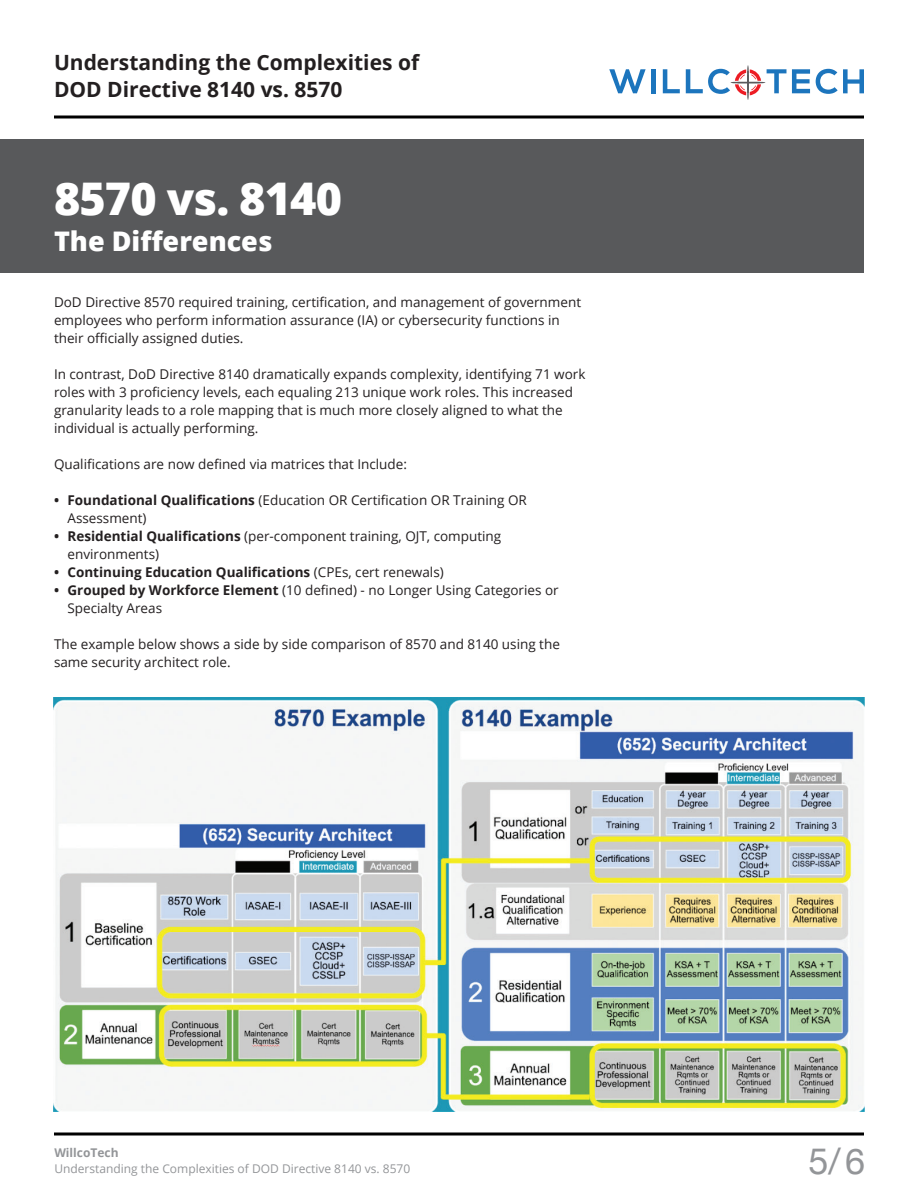
<style>
.page{position:relative;width:918px;height:1188px;background:#fff}
.page>*{position:absolute;margin:0;border:0;box-sizing:border-box;transform-origin:0 0}
.t1{font:800 45px "Open Sans";letter-spacing:-.02em;color:#fff}
.t2{font:36px "Helvetica Neue";color:#939598}
.t3{font:800 27px "Open Sans";color:#fff}
.t4{font:700 21px/27px "Open Sans";color:#231f20}
.t5{font:13.5px/18px "Open Sans";color:#231f20}
.t6{font:700 13.5px "Open Sans";color:#231f20}
.t7{font:12px "Open Sans";color:#939598}
.t8{font:700 12px "Open Sans";color:#939598}
.s1{font-weight:700}
.s2{font-weight:400}
</style>
<div class="page">
<hr style="left:54px;top:1132px;width:810px;height:3px;background:#000">
<hr style="left:54px;top:115px;width:810px;height:3px;background:#000">
<svg style="left:609px;top:69px;width:37px;height:24px"></svg>
<div style="left:651px;top:69px;width:5px;height:24px;background:#1c75bd"></div>
<svg style="left:663px;top:69px;width:17px;height:24px"></svg>
<svg style="left:792px;top:69px;width:18px;height:24px"></svg>
<svg style="left:816px;top:69px;width:48px;height:25px"></svg>
<svg style="left:686px;top:65px;width:100px;height:35px"></svg>
<div style="left:0;top:139px;width:863px;height:133px;background:#58595b"></div>
<img style="left:53px;top:697px;width:811px;height:414px">
<h3 class="t4" style="left:54px;top:51px;width:367px">Understanding the Complexities of<br>DOD Directive 8140 vs. 8570</h3>
<h1 class="t1" style="left:54px;top:180px;width:290px">8570 vs. 8140</h1>
<h3 class="t3" style="left:54px;top:221px;width:220px">The Differences</h3>
<p class="t5" style="left:54px;top:292px;width:529px">DoD Directive 8570 required training, certification, and management of government employees who perform information assurance (IA) or cybersecurity functions in their officially assigned duties.</p>
<p class="t5" style="left:54px;top:366px;width:533px">In contrast, DoD Directive 8140 dramatically expands complexity, identifying 71 work roles with 3 proficiency levels, each equaling 213 unique work roles. This increased granularity leads to a role mapping that is much more closely aligned to what the individual is actually performing.</p>
<p class="t5" style="left:54px;top:454px;width:355px">Qualifications are now defined via matrices that Include:</p>
<p class="t5" style="left:68px;top:490px;width:461px;text-indent:-14px"><span class="s1">• Foundational Qualifications</span> (Education OR Certification OR Training OR<br>Assessment)</p>
<p class="t5" style="left:68px;top:528px;width:435px;text-indent:-14px"><span class="s1">• Residential Qualifications</span> (per-component training, OJT, computing environments)</p>
<p class="t6" style="left:54px;top:566px;width:391px">• Continuing Education Qualifications <span class="s2">(CPEs, cert renewals)</span></p>
<p class="t5" style="left:68px;top:580px;width:493px;text-indent:-14px"><span class="s1">• Grouped by Workforce Element</span> (10 defined) - no Longer Using Categories or<br>Specialty Areas</p>
<p class="t5" style="left:54px;top:634px;width:507px">The example below shows a side by side comparison of 8570 and 8140 using the same security architect role.</p>
<p class="t8" style="left:54px;top:1148px;width:66px">WillcoTech</p>
<p class="t7" style="left:54px;top:1164px;width:358px">Understanding the Complexities of DOD Directive 8140 vs. 8570</p>
<h2 class="t2" style="left:809px;top:1141px;width:58px">5/ 6</h2>
</div>
